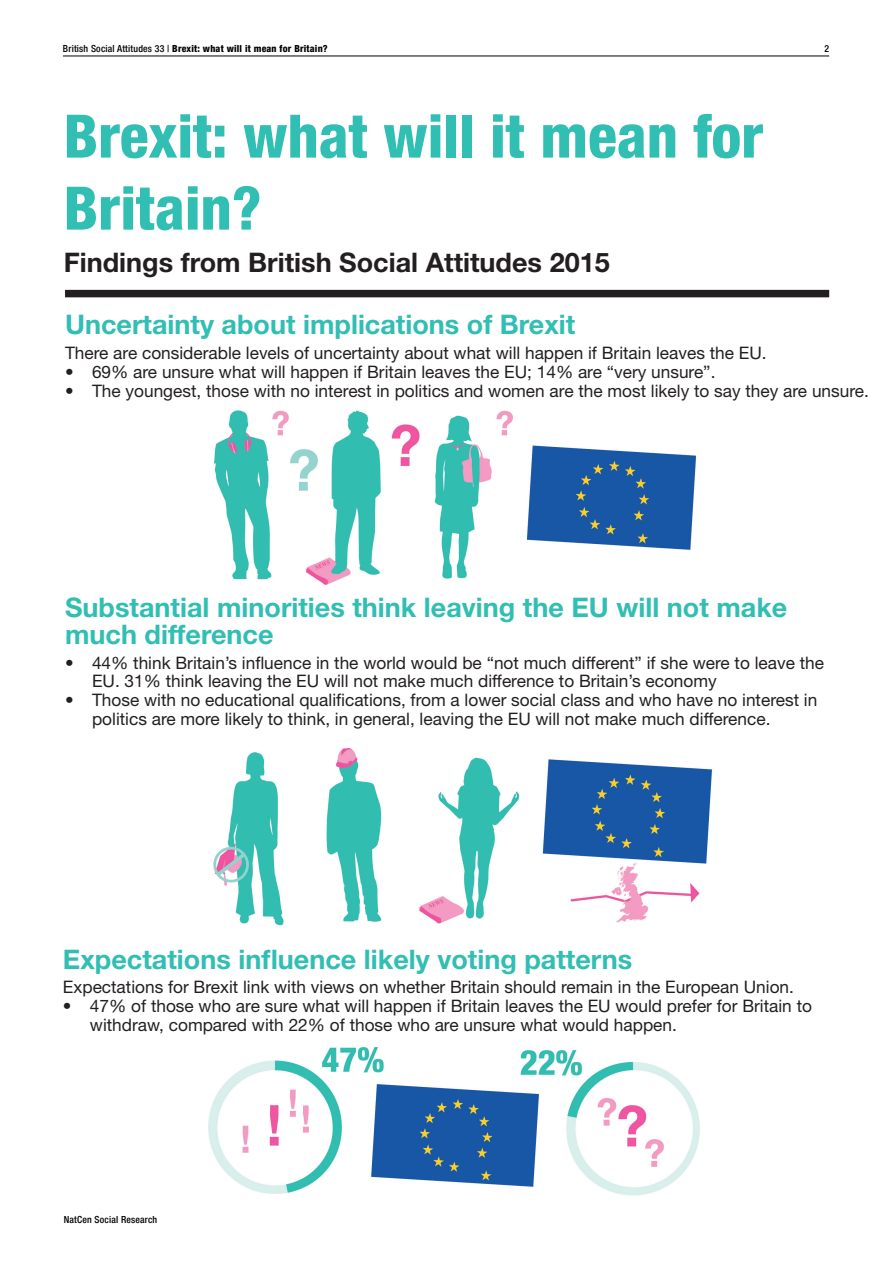
<style>
.page{position:relative;width:893px;height:1263px;background:#fff}
.page>*{position:absolute;margin:0;border:0;box-sizing:border-box;transform-origin:0 0}
.MB__Refs_8_5_11pt_PS{font:800 condensed 60px/72px "Helvetica Neue LT Std";color:#31beb3}
.MB__Refs_8_5_11pt_PS-2{font:700 27px/27px "Helvetica Neue LT Std";color:#31beb3}
.MB__Refs_8_5_11pt_PS-3{font:700 27px "Helvetica Neue LT Std";color:#231f20}
.MP__Subheader_9_5_11{font:17.25px/18.8px "Helvetica Neue LT Std";color:#231f20}
.t1{font:800 condensed 9.75px "Helvetica Neue LT Std";letter-spacing:.02em;color:#000}
.FO__Page_Number{font:500 condensed 9.75px "Helvetica Neue LT";letter-spacing:.02em;color:#000}
.s1{font-family:"Helvetica Neue LT";font-weight:500}
</style>
<div class="page">
<div style="left:65px;top:290px;width:764px;height:7px;background:#231f20"></div>
<img style="left:214px;top:409px;width:483px;height:176px">
<img style="left:213px;top:748px;width:499px;height:178px">
<img style="left:208px;top:1047px;width:492px;height:149px">
<hr style="left:63px;top:56px;width:766px;height:1px;background:#000">
<p class="t1" style="left:63px;top:42px;width:266px"><span class="s1">British Social Attitudes 33 |</span> Brexit: what will it mean for Britain?</p>
<p class="FO__Page_Number" style="left:824px;top:43px;width:6px">2</p>
<p class="MB__Refs_8_5_11pt_PS" style="left:64px;top:99px;width:701px">Brexit: what will it mean for<br>Britain?</p>
<p class="MB__Refs_8_5_11pt_PS-3" style="left:64px;top:245px;width:547px">Findings from British Social Attitudes 2015</p>
<p class="MB__Refs_8_5_11pt_PS-2" style="left:65px;top:311px;width:512px">Uncertainty about implications of Brexit</p>
<p class="MP__Subheader_9_5_11" style="left:65px;top:343px;width:703px">There are considerable levels of uncertainty about what will happen if Britain leaves the EU.</p>
<p class="MP__Subheader_9_5_11" style="left:65px;top:362px;width:652px">• 69% are unsure what will happen if Britain leaves the EU; 14% are “very unsure”.</p>
<p class="MP__Subheader_9_5_11" style="left:65px;top:381px;width:805px">• The youngest, those with no interest in politics and women are the most likely to say they are unsure.</p>
<p class="MB__Refs_8_5_11pt_PS-2" style="left:65px;top:593px;width:724px">Substantial minorities think leaving the EU will not make much difference</p>
<p class="MP__Subheader_9_5_11" style="left:92px;top:653px;width:733px;text-indent:-27px">• 44% think Britain’s influence in the world would be “not much different” if she were to leave the<br>EU. 31% think leaving the EU will not make much difference to Britain’s economy</p>
<p class="MP__Subheader_9_5_11" style="left:92px;top:690px;width:727px;text-indent:-27px">• Those with no educational qualifications, from a lower social class and who have no interest in politics are more likely to think, in general, leaving the EU will not make much difference.</p>
<p class="MB__Refs_8_5_11pt_PS-2" style="left:63px;top:945px;width:571px">Expectations influence likely voting patterns</p>
<p class="MP__Subheader_9_5_11" style="left:63px;top:978px;width:732px">Expectations for Brexit link with views on whether Britain should remain in the European Union.</p>
<p class="MP__Subheader_9_5_11" style="left:90px;top:996px;width:723px;text-indent:-27px">• 47% of those who are sure what will happen if Britain leaves the EU would prefer for Britain to withdraw, compared with 22% of those who are unsure what would happen.</p>
<p class="FO__Page_Number" style="left:64px;top:1213px;width:95px">NatCen Social Research</p>
</div>
